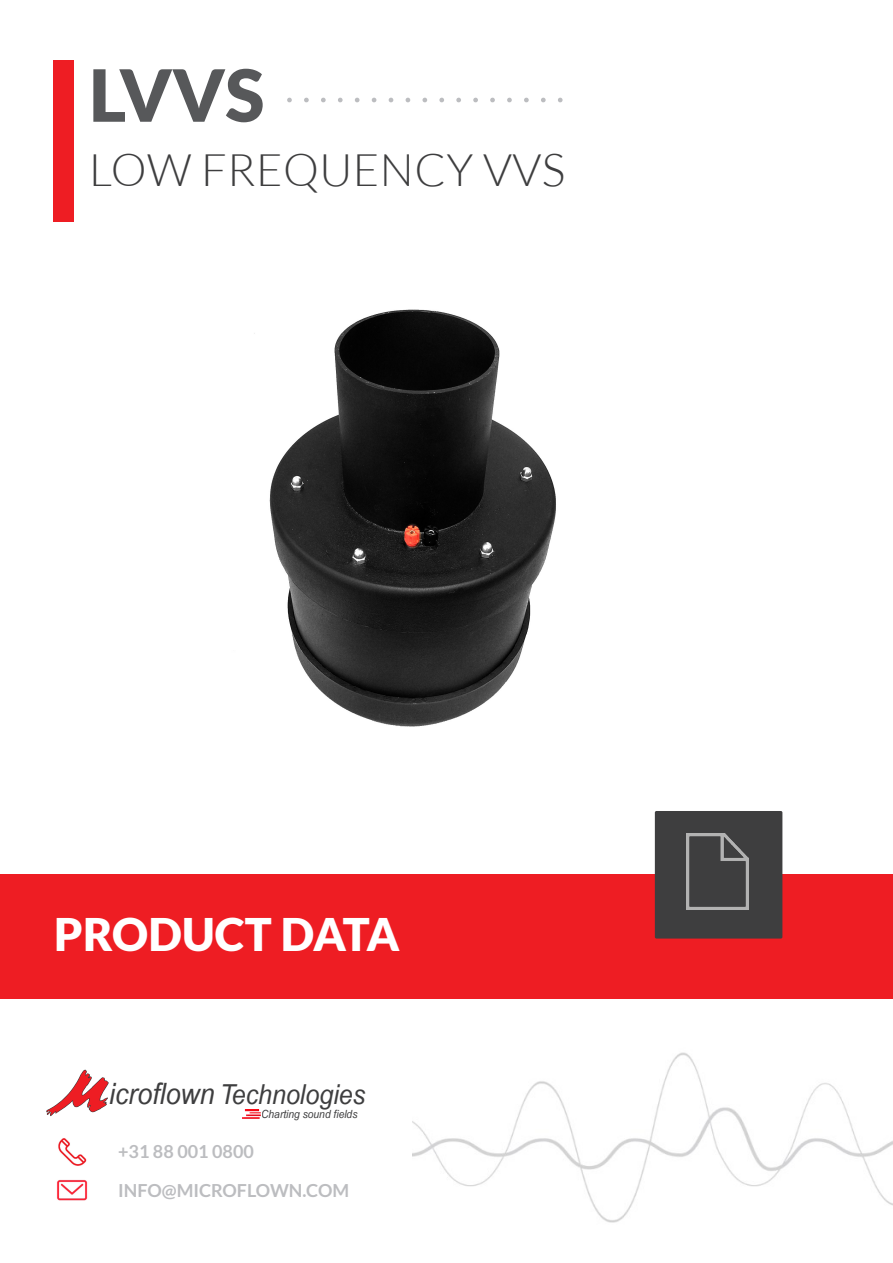
<style>
.page{position:relative;width:893px;height:1263px;background:#fff}
.page>*{position:absolute;margin:0;border:0;box-sizing:border-box;transform-origin:0 0}
.t1{font:900 170.85px "Lato";color:#ee1d23}
.t2{font:100 72px "Lato";color:#bcbdc0}
.t3{font:900 72px "Lato";color:#57585a}
.t4{font:300 45px "Lato";letter-spacing:.01em;color:#3e3e3f}
.t5{font:900 45px "Lato";letter-spacing:.005em;color:#fff}
.t6{font:italic 27.45px "Arial Narrow";color:#3e3e3f;scale:1.11 1}
.t7{font:700 18px "Lato";color:#bcbdc0}
.t8{font:italic 11.25px "Arial Narrow";color:#3e3e3f;scale:1.11 1}
.s1{font-size:29.4px}
</style>
<div class="page">
<img style="left:412px;top:1052px;width:481px;height:171px">
<div style="left:0;top:875px;width:893px;height:124px;background:#ee1d23"></div>
<img style="left:254px;top:309px;width:302px;height:418px">
<img style="left:243px;top:1110px;width:18px;height:9px">
<svg style="left:46px;top:1070px;width:63px;height:46px"></svg>
<div style="left:655px;top:811px;width:127px;height:127px;background:#3e3e3f;border-radius:2px"></div>
<img style="left:687px;top:833px;width:61px;height:76px">
<img style="left:57px;top:1180px;width:31px;height:21px">
<img style="left:58px;top:1138px;width:29px;height:28px">
<p class="t1" style="left:38px;top:31px;width:53px">|</p>
<p class="t3" style="left:89px;top:53px;width:177px">LVVS</p>
<p class="t2" style="left:283px;top:38px;width:286px">.................</p>
<p class="t4" style="left:89px;top:146px;width:478px">LOW FREQUENCY VVS</p>
<p class="t5" style="left:54px;top:908px;width:347px">PRODUCT DATA</p>
<h3 class="t6" style="left:109px;top:1075px;width:232px"><span class="s1">icroflown</span> Technologies</h3>
<p class="t8" style="left:261px;top:1107px;width:88px">Charting sound fields</p>
<p class="t7" style="left:118px;top:1141px;width:137px">+31 88 001 0800</p>
<p class="t7" style="left:118px;top:1180px;width:233px">INFO@MICROFLOWN.COM</p>
</div>
